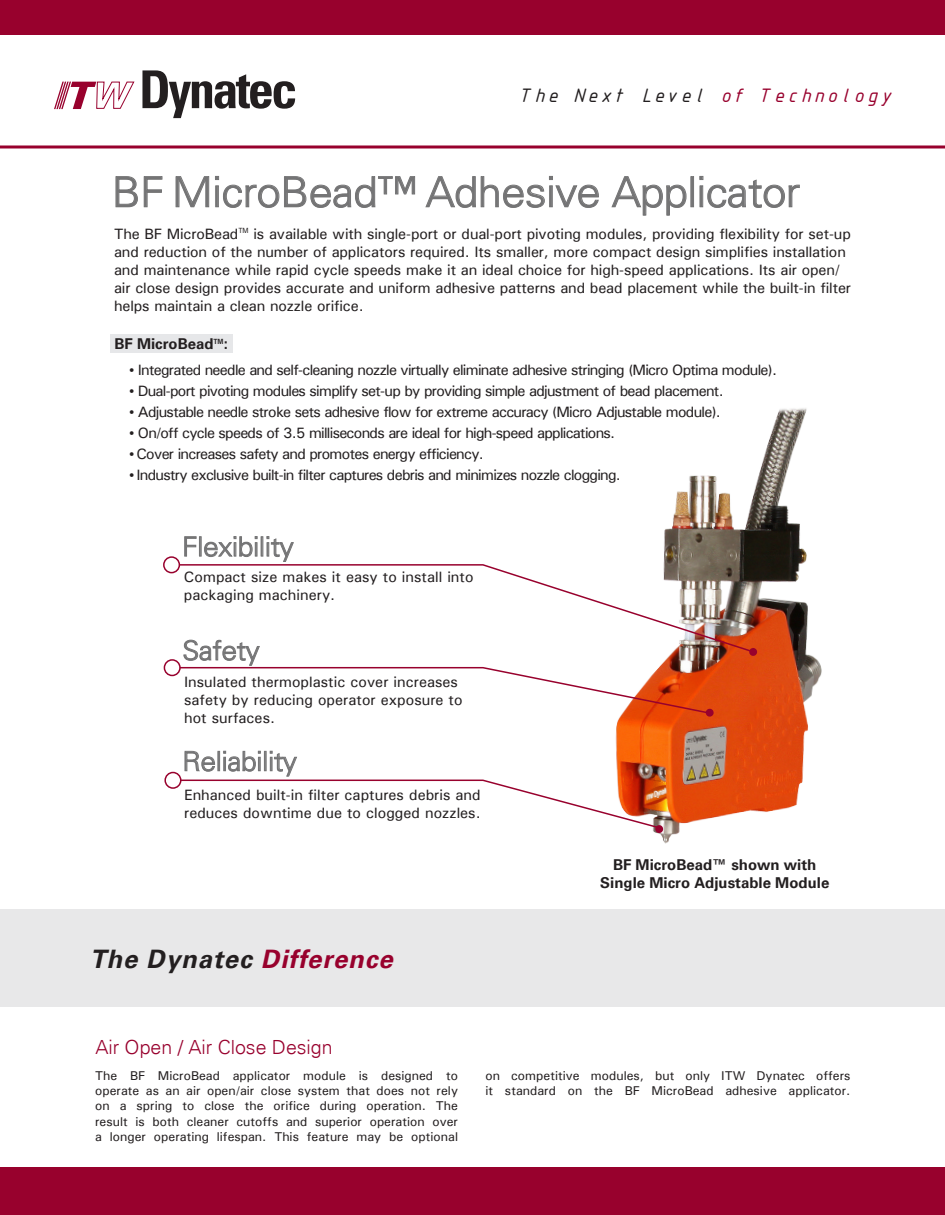
<style>
.page{position:relative;width:945px;height:1215px;background:#fff}
.page>*{position:absolute;margin:0;border:0;box-sizing:border-box;transform-origin:0 0}
.t1{font:300 42px "Univers";letter-spacing:-.01em;color:#747475}
.t2{font:300 27px "Univers";letter-spacing:-.01em;color:#747475}
.t3{font:italic 700 25.5px "Univers";letter-spacing:.04em;color:#231f20}
.t4{font:21px "ISOCTEUR Italic";letter-spacing:-.075em;color:#231f20}
.t5{font:300 19.5px "Univers";color:#98012d}
.t6{font:500 15px/18px "Univers";letter-spacing:-.01em;color:#231f20}
.t7{font:500 15px "Univers";letter-spacing:-.05em;color:#231f20}
.t8{font:700 15px "Univers";color:#231f20}
.t9{font:500 12.75px/15.3px "Univers";color:#231f20;text-align:justify}
.s1{color:#98012d}
.s2{font-family:"Times New Roman";font-weight:400}
</style>
<div class="page">
<div style="left:0;top:0;width:945px;height:34px;background:#98012d"></div>
<div style="left:0;top:1168px;width:945px;height:47px;background:#98012d"></div>
<hr style="left:0;top:145px;width:945px;height:3px;background:#98012d">
<div style="left:0;top:910px;width:945px;height:97px;background:#e8e8e9"></div>
<img style="left:615px;top:408px;width:207px;height:436px">
<div style="left:111px;top:334px;width:122px;height:19px;background:#e6e7e9"></div>
<div style="left:164px;top:772px;width:18px;height:17px;border:2px solid #98012d;border-radius:50%"></div>
<div style="left:164px;top:659px;width:17px;height:17px;border:2px solid #98012d;border-radius:50%"></div>
<svg style="left:115px;top:176px;width:23px;height:32px"></svg>
<svg style="left:144px;top:176px;width:19px;height:32px"></svg>
<svg style="left:175px;top:176px;width:34px;height:32px"></svg>
<svg style="left:215px;top:175px;width:200px;height:33px"></svg>
<svg style="left:425px;top:176px;width:174px;height:32px"></svg>
<svg style="left:611px;top:176px;width:76px;height:40px"></svg>
<div style="left:691px;top:176px;width:3px;height:31px;border:1px solid #747475"></div>
<svg style="left:700px;top:176px;width:100px;height:32px"></svg>
<svg style="left:171px;top:751px;width:493px;height:83px"></svg>
<svg style="left:171px;top:653px;width:543px;height:64px"></svg>
<svg style="left:170px;top:563px;width:583px;height:90px"></svg>
<svg style="left:749px;top:648px;width:9px;height:8px"></svg>
<div style="left:164px;top:557px;width:15px;height:16px;background:#fff;border-radius:50%"></div>
<div style="left:163px;top:556px;width:17px;height:17px;border:2px solid #98012d;border-radius:50%"></div>
<svg style="left:184px;top:536px;width:13px;height:21px"></svg>
<div style="left:199px;top:536px;width:3px;height:21px;border:1px solid #747475"></div>
<svg style="left:204px;top:536px;width:54px;height:21px"></svg>
<div style="left:261px;top:536px;width:2px;height:21px;border:1px solid #747475"></div>
<svg style="left:267px;top:536px;width:27px;height:26px"></svg>
<svg style="left:142px;top:70px;width:153px;height:48px"></svg>
<svg style="left:54px;top:81px;width:81px;height:28px"></svg>
<p class="t4" style="left:520px;top:81px;width:376px">The Next Level <span class="s1">of Technology</span></p>
<p class="t1" style="left:112px;top:167px;width:690px">BF MicroBead™ Adhesive Applicator</p>
<p class="t6" style="left:114px;top:224px;width:739px">The BF MicroBead<sup>TM</sup> is available with single-port or dual-port pivoting modules, providing flexibility for set-up and reduction of the number of applicators required. Its smaller, more compact design simplifies installation and maintenance while rapid cycle speeds make it an ideal choice for high-speed applications. Its air open/ air close design provides accurate and uniform adhesive patterns and bead placement while the built-in filter helps maintain a clean nozzle orifice.</p>
<p class="t8" style="left:115px;top:335px;width:115px">BF MicroBead<sup>TM</sup>:</p>
<p class="t7" style="left:129px;top:360px;width:649px"><span class="s2">•</span> Integrated needle and self-cleaning nozzle virtually eliminate adhesive stringing (Micro Optima module).</p>
<p class="t7" style="left:129px;top:381px;width:596px"><span class="s2">•</span> Dual-port pivoting modules simplify set-up by providing simple adjustment of bead placement.</p>
<p class="t7" style="left:129px;top:402px;width:593px"><span class="s2">•</span> Adjustable needle stroke sets adhesive flow for extreme accuracy (Micro Adjustable module).</p>
<p class="t7" style="left:129px;top:423px;width:488px"><span class="s2">•</span> On/off cycle speeds of 3.5 milliseconds are ideal for high-speed applications.</p>
<p class="t7" style="left:129px;top:444px;width:356px"><span class="s2">•</span> Cover increases safety and promotes energy efficiency.</p>
<p class="t7" style="left:129px;top:465px;width:493px"><span class="s2">•</span> Industry exclusive built-in filter captures debris and minimizes nozzle clogging.</p>
<p class="t2" style="left:182px;top:530px;width:113px">Flexibility</p>
<p class="t6" style="left:184px;top:568px;width:291px">Compact size makes it easy to install into packaging machinery.</p>
<p class="t2" style="left:182px;top:634px;width:79px">Safety</p>
<p class="t6" style="left:184px;top:672px;width:280px">Insulated thermoplastic cover increases safety by reducing operator exposure to hot surfaces.</p>
<p class="t2" style="left:182px;top:745px;width:116px">Reliability</p>
<p class="t6" style="left:184px;top:786px;width:298px">Enhanced built-in filter captures debris and reduces downtime due to clogged nozzles.</p>
<p class="t3" style="left:90px;top:943px;width:304px">The Dynatec <span class="s1">Difference</span></p>
<p class="t5" style="left:95px;top:1036px;width:239px">Air Open / Air Close Design</p>
<p class="t8" style="left:613px;top:856px;width:205px">BF MicroBead™ shown with</p>
<p class="t8" style="left:600px;top:874px;width:231px">Single Micro Adjustable Module</p>
<p class="t9" style="left:95px;top:1068px;width:364px">The BF MicroBead applicator module is designed to operate as an air open/air close system that does not rely on a spring to close the orifice during operation. The result is both cleaner cutoffs and superior operation over a longer operating lifespan. This feature may be optional</p>
<p class="t9" style="left:485px;top:1068px;width:367px">on competitive modules, but only ITW Dynatec offers it standard on the BF MicroBead adhesive applicator.</p>
</div>
